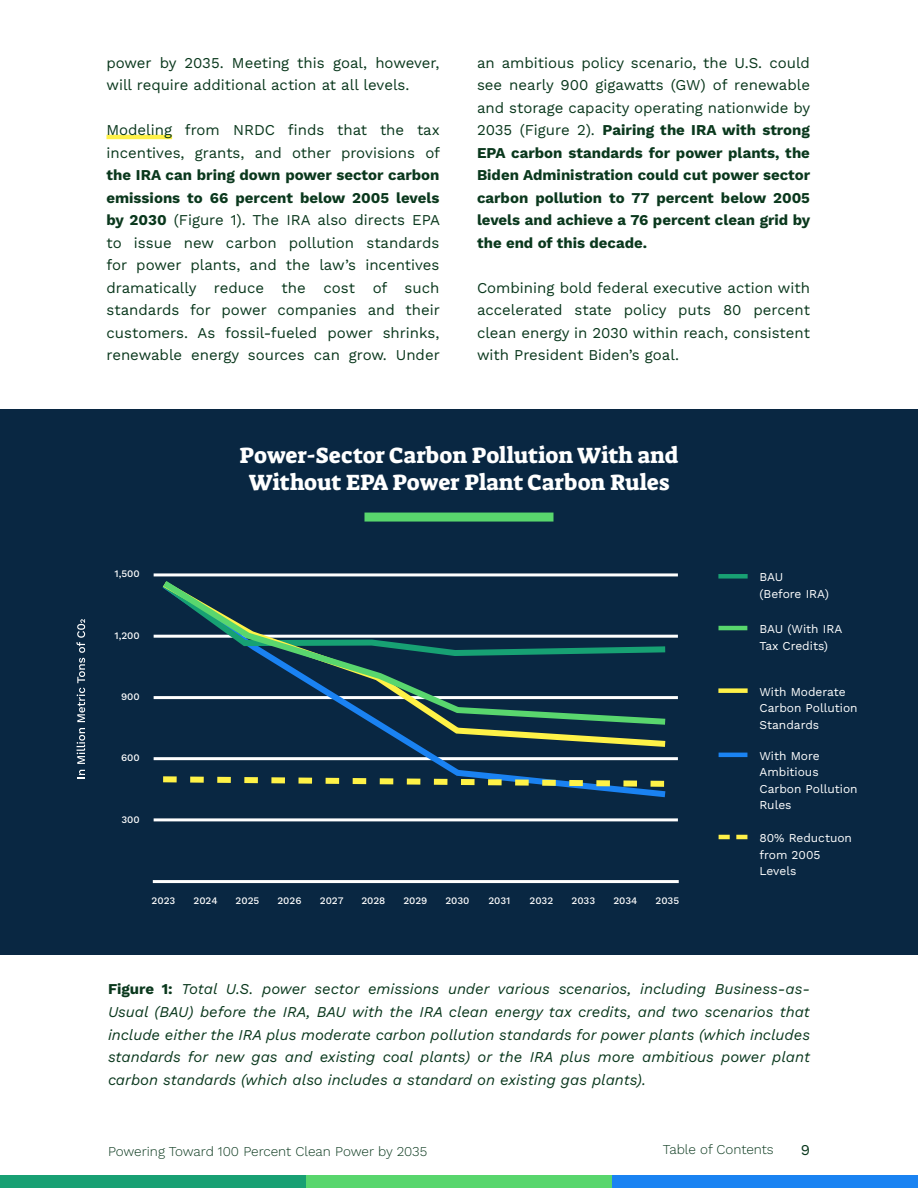
<style>
.page{position:relative;width:918px;height:1188px;background:#fff}
.page>*{position:absolute;margin:0;border:0;box-sizing:border-box;transform-origin:0 0}
.t1{font:22.5px/27px "Suez One";letter-spacing:.005em;color:#fff;text-align:center}
.t2{font:15px/22.5px "Work Sans";color:#0a381d}
.t3{font:italic 15px/22.5px "Work Sans";color:#0a381d;text-align:justify}
.t4{font:700 15px/22.5px "Work Sans";color:#0a381d;text-align:justify}
.t5{font:300 13.5px "Work Sans";color:#0a381d}
.t6{font:12px/16.5px "Work Sans";color:#fff}
.t7{font:500 9.9px "Work Sans";color:#fff}
.s1{font-weight:700}
.s2{font-weight:400}
.s3{font-weight:700;font-style:normal}
</style>
<div class="page">
<hr style="left:106px;top:135px;width:66px;height:4px;background:#fff148">
<div style="left:0;top:410px;width:918px;height:545px;background:#092742"></div>
<div style="left:364px;top:513px;width:190px;height:9px;background:#58d66d"></div>
<div style="left:718px;top:574px;width:30px;height:5px;background:#18a073"></div>
<div style="left:718px;top:688px;width:30px;height:5px;background:#fff148"></div>
<hr style="left:718px;top:626px;width:29px;height:4px;background:#58d66d">
<hr style="left:719px;top:753px;width:28px;height:4px;background:#1a83f2">
<svg style="left:719px;top:835px;width:28px;height:4px"></svg>
<hr style="left:154px;top:573px;width:524px;height:3px;background:#fff">
<hr style="left:154px;top:635px;width:524px;height:3px;background:#fff">
<hr style="left:154px;top:757px;width:524px;height:3px;background:#fff">
<hr style="left:154px;top:818px;width:524px;height:3px;background:#fff">
<hr style="left:153px;top:880px;width:526px;height:3px;background:#fff">
<svg style="left:77px;top:770px;width:8px;height:8px"></svg>
<svg style="left:77px;top:728px;width:8px;height:36px"></svg>
<svg style="left:77px;top:619px;width:8px;height:103px"></svg>
<hr style="left:154px;top:696px;width:524px;height:3px;background:#fff">
<svg style="left:156px;top:750px;width:516px;height:48px"></svg>
<svg style="left:156px;top:576px;width:516px;height:174px"></svg>
<svg style="left:157px;top:576px;width:514px;height:152px"></svg>
<svg style="left:157px;top:773px;width:513px;height:17px"></svg>
<div style="left:306px;top:1175px;width:306px;height:13px;background:#58d66d"></div>
<div style="left:612px;top:1175px;width:306px;height:13px;background:#1a83f2"></div>
<div style="left:0;top:1175px;width:306px;height:13px;background:#18a073"></div>
<p class="t2" style="left:106px;top:51px;width:334px">power by 2035. Meeting this goal, however, will require additional action at all levels.</p>
<p class="t2" style="left:106px;top:118px;width:335px">Modeling from NRDC finds that the tax incentives, grants, and other provisions of</p>
<p class="t2" style="left:106px;top:163px;width:335px;text-align:justify"><span class="s1">the IRA can bring down power sector carbon emissions to 66 percent below 2005 levels by 2030</span> (Figure 1). The IRA also directs EPA to issue new carbon pollution standards for power plants, and the law’s incentives dramatically reduce the cost of such standards for power companies and their customers. As fossil-fueled power shrinks, renewable energy sources can grow. Under</p>
<p class="t4" style="left:477px;top:51px;width:335px"><span class="s2">an ambitious policy scenario, the U.S. could see nearly 900 gigawatts (GW) of renewable and storage capacity operating nationwide by 2035 (Figure 2).</span> Pairing the IRA with strong EPA carbon standards for power plants, the Biden Administration could cut power sector carbon pollution to 77 percent below 2005 levels and achieve a 76 percent clean grid by the end of this decade.</p>
<p class="t2" style="left:477px;top:276px;width:335px;text-align:justify">Combining bold federal executive action with accelerated state policy puts 80 percent clean energy in 2030 within reach, consistent with President Biden’s goal.</p>
<h1 class="t1" style="left:240px;top:442px;width:440px">Power-Sector Carbon Pollution With and<br>Without EPA Power Plant Carbon Rules</h1>
<p class="t7" style="left:115px;top:568px;width:27px">1,500</p>
<p class="t7" style="left:115px;top:629px;width:27px">1,200</p>
<p class="t7" style="left:121px;top:691px;width:20px">900</p>
<p class="t7" style="left:121px;top:752px;width:20px">600</p>
<p class="t7" style="left:121px;top:814px;width:20px">300</p>
<p class="t7" style="left:152px;top:895px;width:25px">2023</p>
<p class="t7" style="left:194px;top:895px;width:26px">2024</p>
<p class="t7" style="left:236px;top:895px;width:25px">2025</p>
<p class="t7" style="left:277px;top:895px;width:26px">2026</p>
<p class="t7" style="left:320px;top:895px;width:25px">2027</p>
<p class="t7" style="left:361px;top:895px;width:26px">2028</p>
<p class="t7" style="left:403px;top:895px;width:26px">2029</p>
<p class="t7" style="left:445px;top:895px;width:26px">2030</p>
<p class="t7" style="left:488px;top:895px;width:23px">2031</p>
<p class="t7" style="left:530px;top:895px;width:25px">2032</p>
<p class="t7" style="left:572px;top:895px;width:25px">2033</p>
<p class="t7" style="left:613px;top:895px;width:25px">2034</p>
<p class="t7" style="left:656px;top:895px;width:25px">2035</p>
<p class="t6" style="left:759px;top:569px;width:71px">BAU<br>(Before IRA)</p>
<p class="t6" style="left:759px;top:620px;width:84px">BAU (With IRA<br>Tax Credits)</p>
<p class="t6" style="left:759px;top:683px;width:100px">With Moderate<br>Carbon Pollution<br>Standards</p>
<p class="t6" style="left:759px;top:747px;width:100px">With More<br>Ambitious<br>Carbon Pollution<br>Rules</p>
<p class="t6" style="left:759px;top:829px;width:94px">80% Reductuon from 2005<br>Levels</p>
<p class="t3" style="left:108px;top:977px;width:704px"><span class="s3">Figure 1:</span> Total U.S. power sector emissions under various scenarios, including Business-as-Usual (BAU) before the IRA, BAU with the IRA clean energy tax credits, and two scenarios that include either the IRA plus moderate carbon pollution standards for power plants (which includes standards for new gas and existing coal plants) or the IRA plus more ambitious power plant carbon standards (which also includes a standard on existing gas plants).</p>
<p class="t5" style="left:108px;top:1141px;width:321px">Powering Toward 100 Percent Clean Power by 2035</p>
<p class="t5" style="left:663px;top:1139px;width:112px">Table of Contents</p>
<p class="t2" style="left:801px;top:1138px;width:11px">9</p>
</div>
